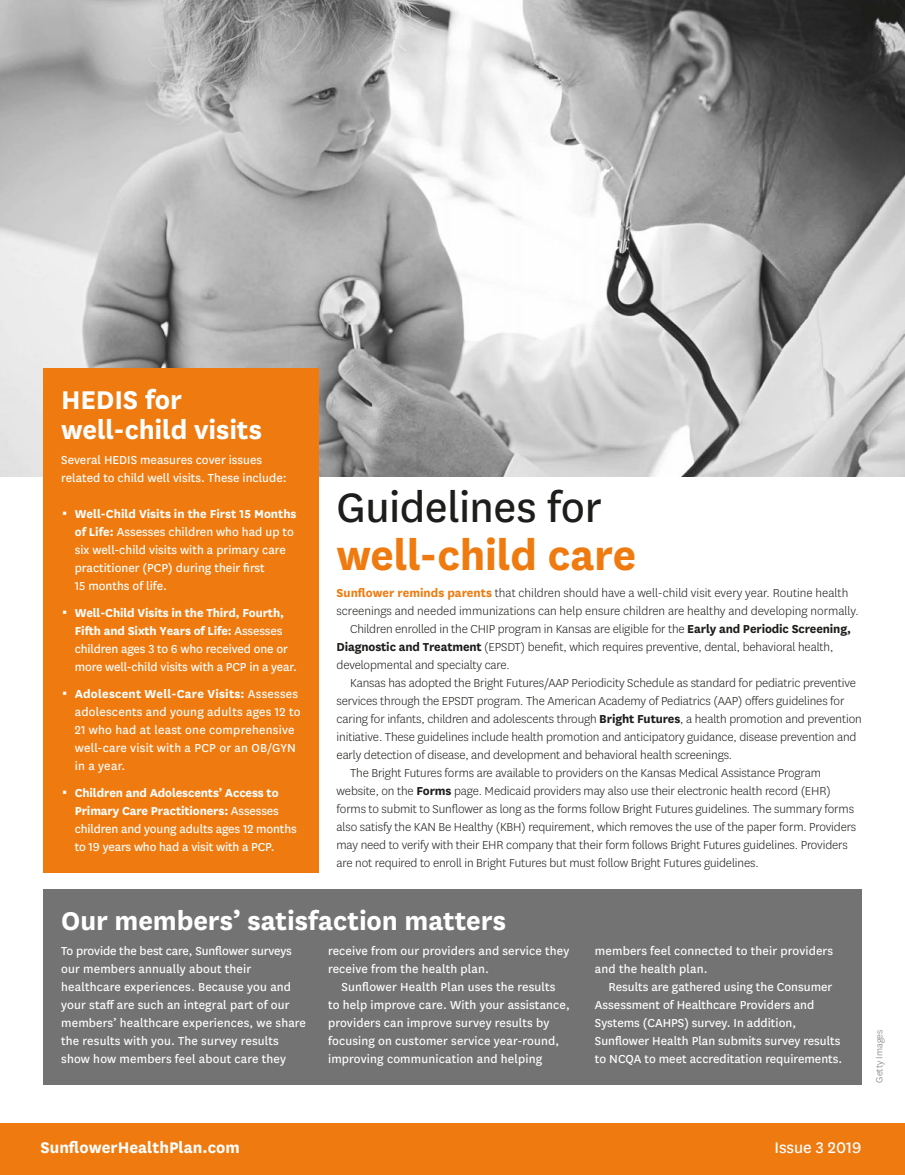
<style>
.page{position:relative;width:905px;height:1175px;background:#fff}
.page>*{position:absolute;margin:0;border:0;box-sizing:border-box;transform-origin:0 0}
.t1{font:700 48px/48px "Centene Sans";letter-spacing:-.01em;color:#ef7b10}
.t2{font:700 30px/30px "Centene Sans";letter-spacing:-.005em;color:#fff}
.t3{font:700 18px "Centene Sans";color:#fff}
.t4{font:18px "Centene Sans";color:#fff}
.t5{font:13.5px/18px "Centene Sans";color:#fff}
.t6{font:300 13.5px/18px "Centene Sans";letter-spacing:-.01em;color:#1d1d1b}
.t7{font:300 10.5px "Centene Sans";color:#747373}
.s1{font-weight:700}
.s2{font-weight:400;color:#1d1d1b}
.s3{font-weight:700;color:#ef7b10}
</style>
<div class="page">
<img style="left:0;top:0;width:905px;height:477px">
<div style="left:43px;top:369px;width:275px;height:504px;background:#ef7b10"></div>
<div style="left:43px;top:889px;width:818px;height:195px;background:#747373"></div>
<div style="left:0;top:1123px;width:905px;height:52px;background:#ef7b10"></div>
<h2 class="t2" style="left:61px;top:383px;width:202px">HEDIS for well-child visits</h2>
<p class="t5" style="left:61px;top:450px;width:227px">Several HEDIS measures cover issues related to child well visits. These include:</p>
<p class="t5" style="left:75px;top:504px;width:223px"><span class="s1">Well-Child Visits in the First 15 Months of Life:</span> Assesses children who had up to six well-child visits with a primary care practitioner (PCP) during their first<br>15 months of life.</p>
<p class="t5" style="left:75px;top:603px;width:224px"><span class="s1">Well-Child Visits in the Third, Fourth, Fifth and Sixth Years of Life:</span> Assesses children ages 3 to 6 who received one or more well-child visits with a PCP in a year.</p>
<p class="t5" style="left:75px;top:684px;width:227px"><span class="s1">Adolescent Well-Care Visits:</span> Assesses adolescents and young adults ages 12 to<br>21 who had at least one comprehensive well-care visit with a PCP or an OB/GYN in a year.</p>
<p class="t5" style="left:75px;top:783px;width:223px"><span class="s1">Children and Adolescents’ Access to Primary Care Practitioners:</span> Assesses children and young adults ages 12 months to 19 years who had a visit with a PCP.</p>
<h2 class="t1" style="left:336px;top:480px;width:301px"><span class="s2">Guidelines for </span>well-child care</h2>
<p class="t6" style="left:336px;top:584px;width:523px"><span class="s3">Sunflower reminds parents</span> that children should have a well-child visit every year. Routine health screenings and needed immunizations can help ensure children are healthy and developing normally.</p>
<p class="t6" style="left:336px;top:620px;width:516px;text-indent:13px">Children enrolled in the CHIP program in Kansas are eligible for the <span class="s1">Early and Periodic Screening,<br>Diagnostic and Treatment</span> (EPSDT) benefit, which requires preventive, dental, behavioral health, developmental and specialty care.</p>
<p class="t6" style="left:336px;top:674px;width:526px;text-indent:14px">Kansas has adopted the Bright Futures/AAP Periodicity Schedule as standard for pediatric preventive services through the EPSDT program. The American Academy of Pediatrics (AAP) offers guidelines for caring for infants, children and adolescents through <span class="s1">Bright Futures</span>, a health promotion and prevention initiative. These guidelines include health promotion and anticipatory guidance, disease prevention and early detection of disease, and development and behavioral health screenings.</p>
<p class="t6" style="left:336px;top:764px;width:521px;text-indent:13px">The Bright Futures forms are available to providers on the Kansas Medical Assistance Program website, on the <span class="s1">Forms</span> page. Medicaid providers may also use their electronic health record (EHR) forms to submit to Sunflower as long as the forms follow Bright Futures guidelines. The summary forms also satisfy the KAN Be Healthy (KBH) requirement, which removes the use of the paper form. Providers may need to verify with their EHR company that their form follows Bright Futures guidelines. Providers are not required to enroll in Bright Futures but must follow Bright Futures guidelines.</p>
<h2 class="t2" style="left:61px;top:903px;width:446px">Our members’ satisfaction matters</h2>
<p class="t5" style="left:61px;top:940px;width:246px">To provide the best care, Sunflower surveys our members annually about their healthcare experiences. Because you and your staff are such an integral part of our members’ healthcare experiences, we share the results with you. The survey results show how members feel about care they</p>
<p class="t5" style="left:328px;top:940px;width:243px">receive from our providers and service they receive from the health plan.</p>
<p class="t5" style="left:595px;top:940px;width:239px">members feel connected to their providers and the health plan.</p>
<p class="t5" style="left:595px;top:976px;width:249px;text-indent:14px">Results are gathered using the Consumer Assessment of Healthcare Providers and Systems (CAHPS) survey. In addition, Sunflower Health Plan submits survey results to NCQA to meet accreditation requirements.</p>
<p class="t5" style="left:328px;top:976px;width:243px;text-indent:14px">Sunflower Health Plan uses the results to help improve care. With your assistance, providers can improve survey results by focusing on customer service year-round, improving communication and helping</p>
<p class="t7" style="left:872px;top:1082px;width:54px;rotate:-90deg">Getty Images</p>
<h3 class="t3" style="left:41px;top:1134px;width:201px">SunflowerHealthPlan.com</h3>
<h3 class="t4" style="left:774px;top:1135px;width:89px">Issue 3 2019</h3>
</div>
